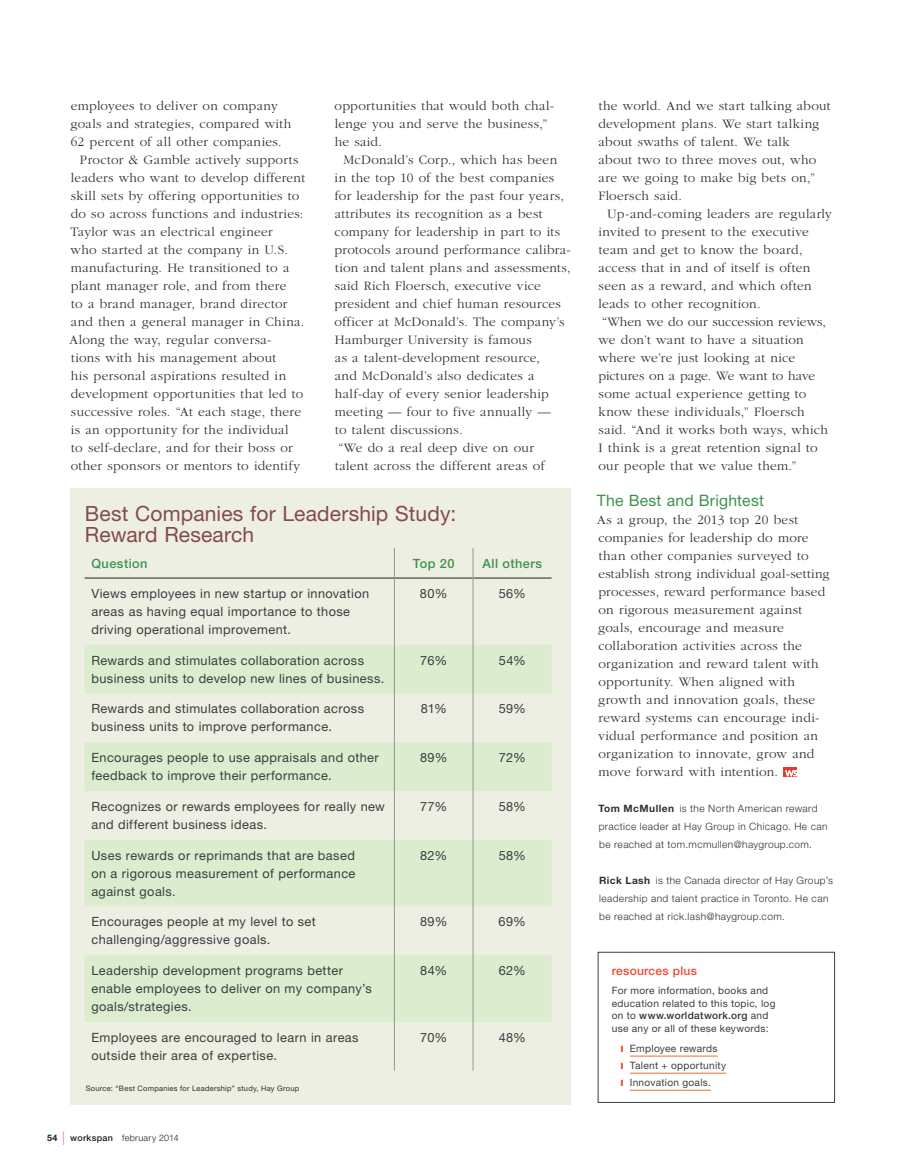
<style>
.page{position:relative;width:905px;height:1175px;background:#fff}
.page>*{position:absolute;margin:0;border:0;box-sizing:border-box;transform-origin:0 0}
.sidebar-header{font:21px/21px "Helvetica Neue LT Std";letter-spacing:.005em;color:#844a4c}
.BODY-Sub1{font:15.75px "Helvetica Neue LT Std";letter-spacing:.015em;color:#3e924d}
.BODY{font:300 13.35px/18px "ITC Garamond Std";letter-spacing:.02em;color:#312f30}
.BODY-1st_paragraph{font:300 13.35px/18px "ITC Garamond Std";letter-spacing:.02em;color:#312f30}
.sidebar-body{font:12.75px/18px "Helvetica Neue LT Std";letter-spacing:.03em;color:#3b3e40}
.sidebar-body-2{font:500 12.75px "Helvetica Neue LT Std";letter-spacing:.035em;color:#3e924d}
.t1{font:500 12px "Helvetica Neue LT Std";letter-spacing:.02em;color:#ef4633}
.About_the_Author{font:300 10.2px/18px "Helvetica Neue LT Std";letter-spacing:.04em;color:#312f30}
.t2{font:10.2px/12.8px "Helvetica Neue LT Std";letter-spacing:.03em;color:#3e3e3f}
.t3{font:300 9px "Helvetica Neue LT Std";letter-spacing:.035em;color:#231f20}
.Figure-Source{font:7.5px "Helvetica Neue LT Std";letter-spacing:.035em;color:#312f30}
.s1{font-weight:700}
.s2{font-weight:100;font-size:13.5px;color:#ef4633}
.s3{font-weight:500}
.s4{font-weight:500;color:#312f30}
.s5{color:#ef4633}
</style>
<div class="page">
<div style="left:783px;top:767px;width:13px;height:9px;background:#ef3524"></div>
<svg style="left:785px;top:770px;width:11px;height:6px"></svg>
<hr style="left:629px;top:1055px;width:88px;height:1px;background:#f26c32">
<hr style="left:629px;top:1072px;width:97px;height:1px;background:#f26c32">
<hr style="left:629px;top:1090px;width:82px;height:1px;background:#f26c32">
<div style="left:598px;top:952px;width:236px;height:150px;border:1px solid #3b3e40"></div>
<div style="left:70px;top:488px;width:501px;height:616px;background:#edefe2"></div>
<svg style="left:85px;top:645px;width:466px;height:376px;fill:#dbeccf"></svg>
<hr style="left:85px;top:578px;width:309px;height:1px;background:#231f20">
<hr style="left:394px;top:578px;width:79px;height:1px;background:#231f20">
<hr style="left:473px;top:578px;width:78px;height:1px;background:#231f20">
<hr style="left:394px;top:548px;width:1px;height:30px;background:#939598">
<hr style="left:473px;top:548px;width:1px;height:30px;background:#939598">
<hr style="left:394px;top:578px;width:1px;height:67px;background:#939598">
<hr style="left:473px;top:578px;width:1px;height:67px;background:#939598">
<hr style="left:394px;top:645px;width:1px;height:48px;background:#939598">
<hr style="left:473px;top:645px;width:1px;height:48px;background:#939598">
<hr style="left:394px;top:693px;width:1px;height:49px;background:#939598">
<hr style="left:473px;top:693px;width:1px;height:49px;background:#939598">
<hr style="left:394px;top:742px;width:1px;height:49px;background:#939598">
<hr style="left:473px;top:742px;width:1px;height:49px;background:#939598">
<hr style="left:394px;top:791px;width:1px;height:48px;background:#939598">
<hr style="left:473px;top:791px;width:1px;height:48px;background:#939598">
<hr style="left:394px;top:839px;width:1px;height:67px;background:#939598">
<hr style="left:473px;top:839px;width:1px;height:67px;background:#939598">
<hr style="left:394px;top:906px;width:1px;height:49px;background:#939598">
<hr style="left:473px;top:906px;width:1px;height:49px;background:#939598">
<hr style="left:394px;top:955px;width:1px;height:66px;background:#939598">
<hr style="left:473px;top:955px;width:1px;height:66px;background:#939598">
<hr style="left:394px;top:1021px;width:1px;height:49px;background:#939598">
<hr style="left:473px;top:1021px;width:1px;height:49px;background:#939598">
<p class="BODY" style="left:70px;top:97px;width:222px">employees to deliver on company goals and strategies, compared with<br>62 percent of all other companies.</p>
<p class="BODY" style="left:70px;top:151px;width:237px;text-indent:10px">Proctor &amp; Gamble actively supports leaders who want to develop different skill sets by offering opportunities to do so across functions and industries:<br>Taylor was an electrical engineer<br>who started at the company in U.S. manufacturing. He transitioned to a plant manager role, and from there<br>to a brand manager, brand director and then a general manager in China.<br>Along the way, regular conversa-<br>tions with his management about<br>his personal aspirations resulted in development opportunities that led to successive roles. “At each stage, there is an opportunity for the individual<br>to self-declare, and for their boss or other sponsors or mentors to identify</p>
<p class="BODY" style="left:334px;top:97px;width:221px">opportunities that would both chal&shy;lenge you and serve the business,” he said.</p>
<p class="BODY" style="left:334px;top:151px;width:238px;text-indent:9px">McDonald’s Corp., which has been in the top 10 of the best companies for leadership for the past four years, attributes its recognition as a best company for leadership in part to its protocols around performance calibra&shy;tion and talent plans and assessments, said Rich Floersch, executive vice president and chief human resources officer at McDonald’s. The company’s Hamburger University is famous<br>as a talent-development resource,<br>and McDonald’s also dedicates a half-day of every senior leadership meeting — four to five annually —<br>to talent discussions.</p>
<p class="BODY" style="left:335px;top:439px;width:211px">“We do a real deep dive on our talent across the different areas of</p>
<p class="sidebar-header" style="left:85px;top:503px;width:373px">Best Companies for Leadership Study:<br>Reward Research</p>
<p class="sidebar-body-2" style="left:91px;top:555px;width:58px">Question</p>
<p class="sidebar-body-2" style="left:413px;top:555px;width:43px">Top 20</p>
<p class="sidebar-body-2" style="left:482px;top:555px;width:61px">All others</p>
<p class="sidebar-body" style="left:91px;top:584px;width:279px">Views employees in new startup or innovation areas as having equal importance to those driving operational improvement.</p>
<p class="sidebar-body" style="left:420px;top:584px;width:29px">80%</p>
<p class="sidebar-body" style="left:498px;top:584px;width:29px">56%</p>
<p class="sidebar-body" style="left:91px;top:651px;width:294px">Rewards and stimulates collaboration across business units to develop new lines of business.</p>
<p class="sidebar-body" style="left:420px;top:651px;width:28px">76%</p>
<p class="sidebar-body" style="left:499px;top:651px;width:29px">54%</p>
<p class="sidebar-body" style="left:91px;top:699px;width:274px">Rewards and stimulates collaboration across business units to improve performance.</p>
<p class="sidebar-body" style="left:420px;top:699px;width:28px">81%</p>
<p class="sidebar-body" style="left:498px;top:699px;width:29px">59%</p>
<p class="sidebar-body" style="left:91px;top:748px;width:289px">Encourages people to use appraisals and other feedback to improve their performance.</p>
<p class="sidebar-body" style="left:420px;top:748px;width:29px">89%</p>
<p class="sidebar-body" style="left:499px;top:748px;width:29px">72%</p>
<p class="sidebar-body" style="left:91px;top:797px;width:295px">Recognizes or rewards employees for really new and different business ideas.</p>
<p class="sidebar-body" style="left:420px;top:797px;width:29px">77%</p>
<p class="sidebar-body" style="left:498px;top:797px;width:29px">58%</p>
<p class="sidebar-body" style="left:91px;top:846px;width:265px;text-align:justify">Uses rewards or reprimands that are based on a rigorous measurement of performance against goals.</p>
<p class="sidebar-body" style="left:420px;top:846px;width:29px">82%</p>
<p class="sidebar-body" style="left:498px;top:846px;width:29px">58%</p>
<p class="sidebar-body" style="left:91px;top:912px;width:226px">Encourages people at my level to set challenging/aggressive goals.</p>
<p class="sidebar-body" style="left:420px;top:912px;width:29px">89%</p>
<p class="sidebar-body" style="left:498px;top:912px;width:29px">69%</p>
<p class="sidebar-body" style="left:91px;top:961px;width:282px">Leadership development programs better enable employees to deliver on my company’s goals/strategies.</p>
<p class="sidebar-body" style="left:420px;top:961px;width:29px">84%</p>
<p class="sidebar-body" style="left:498px;top:961px;width:29px">62%</p>
<p class="sidebar-body" style="left:91px;top:1028px;width:269px">Employees are encouraged to learn in areas outside their area of expertise.</p>
<p class="sidebar-body" style="left:420px;top:1028px;width:29px">70%</p>
<p class="sidebar-body" style="left:498px;top:1028px;width:29px">48%</p>
<p class="Figure-Source" style="left:86px;top:1083px;width:215px">Source: “Best Companies for Leadership” study, Hay Group</p>
<p class="t3" style="left:47px;top:1132px;width:133px"><span class="s1">54</span> <span class="s2">|</span> <span class="s3">workspan</span> february 2014</p>
<p class="BODY" style="left:598px;top:97px;width:234px">the world. And we start talking about development plans. We start talking about swaths of talent. We talk<br>about two to three moves out, who are we going to make big bets on,”<br>Floersch said.</p>
<p class="BODY" style="left:598px;top:205px;width:235px;text-indent:9px">Up-and-coming leaders are regularly invited to present to the executive team and get to know the board, access that in and of itself is often seen as a reward, and which often leads to other recognition.</p>
<p class="BODY" style="left:598px;top:313px;width:231px">“When we do our succession reviews, we don’t want to have a situation where we’re just looking at nice pictures on a page. We want to have some actual experience getting to know these individuals,” Floersch said. “And it works both ways, which I think is a great retention signal to our people that we value them.”</p>
<p class="BODY-Sub1" style="left:596px;top:491px;width:169px">The Best and Brightest</p>
<p class="BODY-1st_paragraph" style="left:597px;top:511px;width:234px">As a group, the 2013 top 20 best companies for leadership do more than other companies surveyed to establish strong individual goal-setting processes, reward performance based on rigorous measurement against goals, encourage and measure collaboration activities across the organization and reward talent with opportunity. When aligned with growth and innovation goals, these reward systems can encourage indi&shy;vidual performance and position an organization to innovate, grow and move forward with intention.</p>
<p class="About_the_Author" style="left:598px;top:799px;width:231px"><span class="s1">Tom McMullen</span> is the North American reward practice leader at Hay Group in Chicago. He can be reached at tom.mcmullen@haygroup.com.</p>
<p class="About_the_Author" style="left:599px;top:871px;width:236px"><span class="s1">Rick Lash</span> is the Canada director of Hay Group’s leadership and talent practice in Toronto. He can be reached at rick.lash@haygroup.com.</p>
<p class="t1" style="left:611px;top:963px;width:87px">resources plus</p>
<p class="t2" style="left:611px;top:983px;width:165px">For more information, books and education related to this topic, log on to <span class="s4">www.worldatwork.org</span> and use any or all of these keywords:</p>
<p class="t2" style="left:620px;top:1040px;width:107px;line-height:17.1px"><span class="s5">❙</span> Employee rewards<br><span class="s5">❙</span> Talent + opportunity <span class="s5">❙</span> Innovation goals.</p>
</div>
